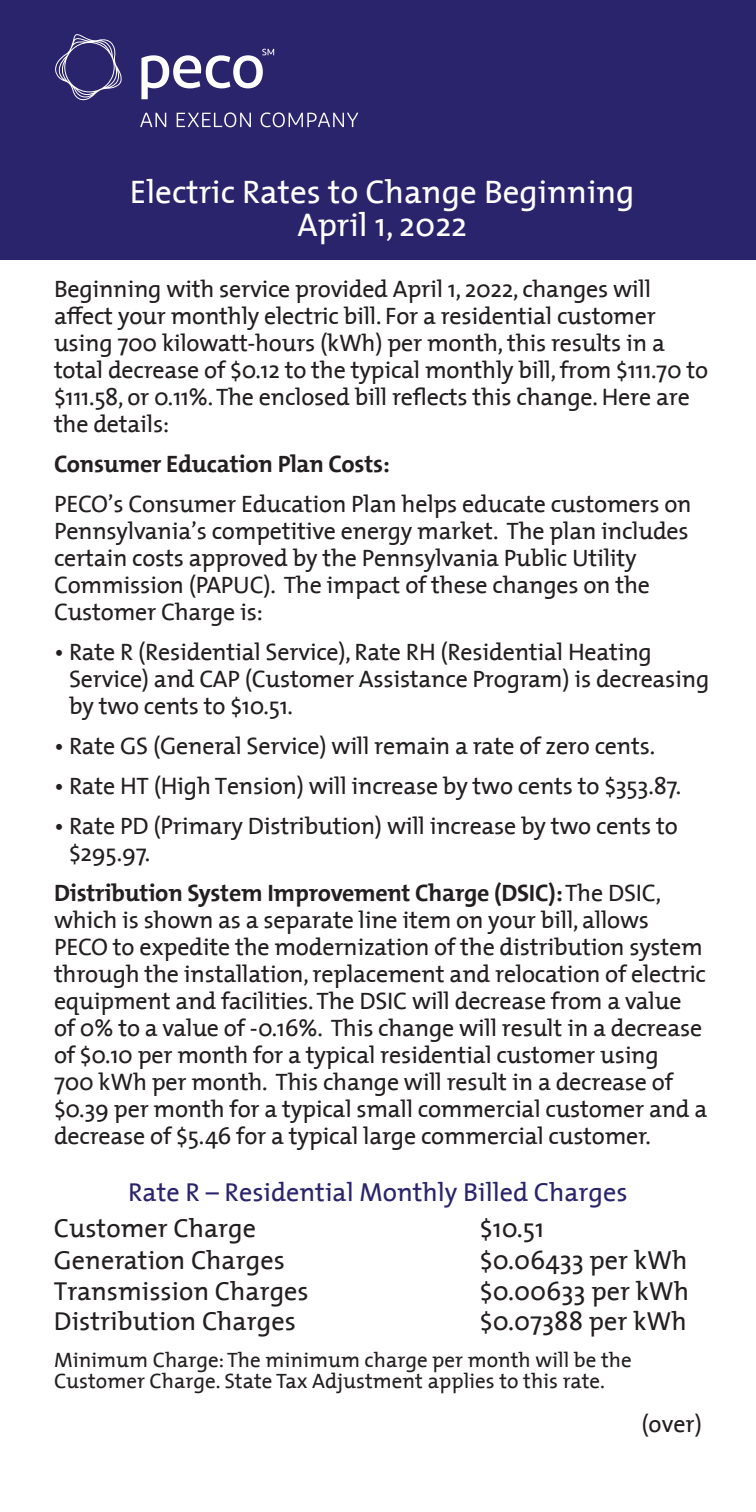
<style>
.page{position:relative;width:756px;height:1512px;background:#fff}
.page>*{position:absolute;margin:0;border:0;box-sizing:border-box;transform-origin:0 0}
.t1{font:33px/33px "The Mix 5";color:#fff;text-align:center}
.t2{font:26.4px "The Mix 5";color:#231f20}
.t3{font:26.4px "The Mix 5";color:#2a246c}
.t4{font:24px/27px "The Mix 5";letter-spacing:-.01em;color:#231f20}
.t5{font:700 24px "The Mix B";letter-spacing:-.01em;color:#231f20}
.t6{font:21px/21px "The Mix 5";color:#231f20}
.s1{font-family:"The Mix B";font-weight:700}
</style>
<div class="page">
<div style="left:0;top:0;width:756px;height:259px;background:#2a246c"></div>
<svg style="left:55px;top:34px;width:219px;height:66px"></svg>
<svg style="left:140px;top:112px;width:218px;height:15px"></svg>
<p class="t1" style="left:130px;top:174px;width:506px">Electric Rates to Change Beginning<br>April 1, 2022</p>
<p class="t4" style="left:54px;top:275px;width:599px">Beginning with service provided April 1, 2022, changes will</p>
<p class="t4" style="left:54px;top:302px;width:656px">affect your monthly electric bill. For a residential customer using 700 kilowatt-hours (kWh) per month, this results in a total decrease of $0.12 to the typical monthly bill, from $111.70 to $111.58, or 0.11%. The enclosed bill reflects this change. Here are</p>
<p class="t4" style="left:54px;top:410px;width:117px">the details:</p>
<h6 class="t5" style="left:54px;top:449px;width:338px">Consumer Education Plan Costs:</h6>
<p class="t4" style="left:54px;top:490px;width:639px">PECO’s Consumer Education Plan helps educate customers on Pennsylvania’s competitive energy market. The plan includes certain costs approved by the Pennsylvania Public Utility Commission (PAPUC). The impact of these changes on the Customer Charge is:</p>
<p class="t4" style="left:69px;top:638px;width:642px;text-indent:-15px">• Rate R (Residential Service), Rate RH (Residential Heating<br>Service) and CAP (Customer Assistance Program) is decreasing by two cents to $10.51.</p>
<p class="t4" style="left:54px;top:732px;width:603px">• Rate GS (General Service) will remain a rate of zero cents.</p>
<p class="t4" style="left:54px;top:772px;width:629px">• Rate HT (High Tension) will increase by two cents to $353.87.</p>
<p class="t4" style="left:69px;top:812px;width:610px;text-indent:-15px">• Rate PD (Primary Distribution) will increase by two cents to $295.97.</p>
<p class="t4" style="left:54px;top:879px;width:655px"><span class="s1">Distribution System Improvement Charge (DSIC):</span> The DSIC, which is shown as a separate line item on your bill, allows PECO to expedite the modernization of the distribution system through the installation, replacement and relocation of electric equipment and facilities. The DSIC will decrease from a value of 0% to a value of -0.16%. This change will result in a decrease of $0.10 per month for a typical residential customer using<br>700 kWh per month. This change will result in a decrease of $0.39 per month for a typical small commercial customer and a decrease of $5.46 for a typical large commercial customer.</p>
<p class="t3" style="left:128px;top:1170px;width:501px">Rate R – Residential Monthly Billed Charges</p>
<p class="t2" style="left:54px;top:1206px;width:204px">Customer Charge</p>
<p class="t2" style="left:480px;top:1206px;width:66px">$10.51</p>
<p class="t2" style="left:54px;top:1239px;width:232px">Generation Charges</p>
<p class="t2" style="left:480px;top:1239px;width:209px">$0.06433 per kWh</p>
<p class="t2" style="left:54px;top:1269px;width:256px">Transmission Charges</p>
<p class="t2" style="left:480px;top:1269px;width:211px">$0.00633 per kWh</p>
<p class="t2" style="left:54px;top:1299px;width:243px">Distribution Charges</p>
<p class="t2" style="left:480px;top:1299px;width:208px">$0.07388 per kWh</p>
<p class="t6" style="left:54px;top:1349px;width:579px">Minimum Charge: The minimum charge per month will be the<br>Customer Charge. State Tax Adjustment applies to this rate.</p>
<p class="t4" style="left:641px;top:1410px;width:62px">(over)</p>
</div>
